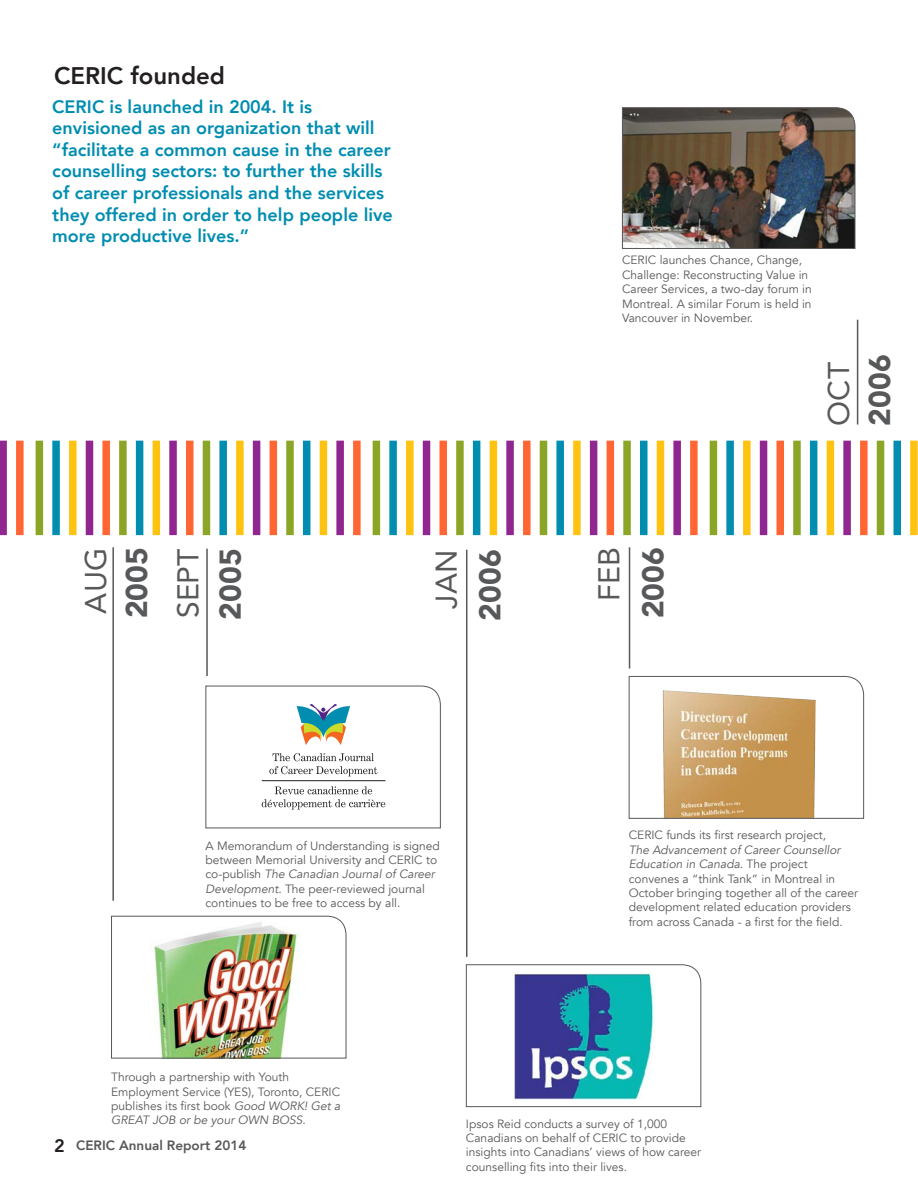
<style>
.page{position:relative;width:918px;height:1188px;background:#fff}
.page>*{position:absolute;margin:0;border:0;box-sizing:border-box;transform-origin:0 0}
.t1{font:900 30px "Avenir";color:#57585a}
.t2{font:30px "Avenir";color:#57585a}
.t3{font:800 24px "Avenir";color:#231f20}
.t4{font:800 18px/21.6px "Avenir";color:#008db0}
.t5{font:800 13.5px "Avenir";color:#57585a}
.t6{font:12px/14.4px "Avenir";color:#57585a}
.s1{font-style:italic}
.s2{font-size:18px;color:#231f20}
</style>
<div class="page">
<div style="left:270px;top:441px;width:7px;height:94px;background:#f63"></div>
<div style="left:253px;top:441px;width:7px;height:94px;background:#90268f"></div>
<div style="left:236px;top:441px;width:8px;height:94px;background:#fec210"></div>
<div style="left:219px;top:441px;width:8px;height:94px;background:#008db0"></div>
<div style="left:203px;top:441px;width:7px;height:94px;background:#8ba627"></div>
<div style="left:186px;top:441px;width:8px;height:94px;background:#f63"></div>
<div style="left:169px;top:441px;width:8px;height:94px;background:#90268f"></div>
<div style="left:153px;top:441px;width:7px;height:94px;background:#fec210"></div>
<div style="left:136px;top:441px;width:7px;height:94px;background:#008db0"></div>
<div style="left:119px;top:441px;width:8px;height:94px;background:#8ba627"></div>
<div style="left:102px;top:441px;width:8px;height:94px;background:#f63"></div>
<div style="left:86px;top:441px;width:7px;height:94px;background:#90268f"></div>
<div style="left:69px;top:441px;width:8px;height:94px;background:#fec210"></div>
<div style="left:52px;top:441px;width:8px;height:94px;background:#008db0"></div>
<div style="left:36px;top:441px;width:7px;height:94px;background:#8ba627"></div>
<div style="left:16px;top:441px;width:8px;height:94px;background:#f63"></div>
<div style="left:0;top:441px;width:7px;height:94px;background:#90268f"></div>
<div style="left:607px;top:441px;width:7px;height:94px;background:#f63"></div>
<div style="left:590px;top:441px;width:7px;height:94px;background:#90268f"></div>
<div style="left:573px;top:441px;width:8px;height:94px;background:#fec210"></div>
<div style="left:556px;top:441px;width:8px;height:94px;background:#008db0"></div>
<div style="left:540px;top:441px;width:7px;height:94px;background:#8ba627"></div>
<div style="left:523px;top:441px;width:8px;height:94px;background:#f63"></div>
<div style="left:506px;top:441px;width:8px;height:94px;background:#90268f"></div>
<div style="left:490px;top:441px;width:7px;height:94px;background:#fec210"></div>
<div style="left:473px;top:441px;width:7px;height:94px;background:#008db0"></div>
<div style="left:456px;top:441px;width:8px;height:94px;background:#8ba627"></div>
<div style="left:439px;top:441px;width:8px;height:94px;background:#f63"></div>
<div style="left:423px;top:441px;width:7px;height:94px;background:#90268f"></div>
<div style="left:406px;top:441px;width:8px;height:94px;background:#fec210"></div>
<div style="left:389px;top:441px;width:8px;height:94px;background:#008db0"></div>
<div style="left:373px;top:441px;width:7px;height:94px;background:#8ba627"></div>
<div style="left:353px;top:441px;width:8px;height:94px;background:#f63"></div>
<div style="left:336px;top:441px;width:8px;height:94px;background:#90268f"></div>
<div style="left:320px;top:441px;width:7px;height:94px;background:#fec210"></div>
<div style="left:303px;top:441px;width:7px;height:94px;background:#008db0"></div>
<div style="left:286px;top:441px;width:8px;height:94px;background:#8ba627"></div>
<div style="left:910px;top:441px;width:8px;height:94px;background:#fec210"></div>
<div style="left:893px;top:441px;width:8px;height:94px;background:#008db0"></div>
<div style="left:877px;top:441px;width:7px;height:94px;background:#8ba627"></div>
<div style="left:860px;top:441px;width:8px;height:94px;background:#f63"></div>
<div style="left:843px;top:441px;width:8px;height:94px;background:#90268f"></div>
<div style="left:827px;top:441px;width:7px;height:94px;background:#fec210"></div>
<div style="left:810px;top:441px;width:7px;height:94px;background:#008db0"></div>
<div style="left:793px;top:441px;width:8px;height:94px;background:#8ba627"></div>
<div style="left:777px;top:441px;width:7px;height:94px;background:#f63"></div>
<div style="left:760px;top:441px;width:7px;height:94px;background:#90268f"></div>
<div style="left:743px;top:441px;width:8px;height:94px;background:#fec210"></div>
<div style="left:726px;top:441px;width:8px;height:94px;background:#008db0"></div>
<div style="left:710px;top:441px;width:7px;height:94px;background:#8ba627"></div>
<div style="left:690px;top:441px;width:8px;height:94px;background:#f63"></div>
<div style="left:673px;top:441px;width:8px;height:94px;background:#90268f"></div>
<div style="left:657px;top:441px;width:7px;height:94px;background:#fec210"></div>
<div style="left:640px;top:441px;width:8px;height:94px;background:#008db0"></div>
<div style="left:623px;top:441px;width:8px;height:94px;background:#8ba627"></div>
<hr style="left:112px;top:547px;width:2px;height:354px;background:#57585a">
<img style="left:111px;top:915px;width:236px;height:144px">
<svg style="left:205px;top:685px;width:236px;height:144px"></svg>
<hr style="left:206px;top:549px;width:2px;height:127px;background:#57585a">
<svg style="left:466px;top:964px;width:236px;height:143px"></svg>
<hr style="left:466px;top:550px;width:1px;height:407px;background:#57585a">
<hr style="left:629px;top:547px;width:1px;height:122px;background:#57585a">
<svg style="left:628px;top:676px;width:236px;height:143px"></svg>
<hr style="left:857px;top:320px;width:1px;height:105px;background:#57585a">
<img style="left:622px;top:107px;width:234px;height:142px">
<p class="t3" style="left:54px;top:57px;width:173px">CERIC founded</p>
<p class="t4" style="left:52px;top:95px;width:342px">CERIC is launched in 2004. It is envisioned as an organization that will “facilitate a common cause in the career counselling sectors: to further the skills of career professionals and the services they offered in order to help people live more productive lives.”</p>
<p class="t6" style="left:622px;top:253px;width:191px">CERIC launches Chance, Change,<br>Challenge: Reconstructing Value in<br>Career Services, a two-day forum in<br>Montreal. A similar Forum is held in<br>Vancouver in November.</p>
<p class="t2" style="left:815px;top:426px;width:65px;rotate:-90deg">OCT</p>
<p class="t1" style="left:854px;top:426px;width:73px;rotate:-90deg">2006</p>
<p class="t2" style="left:72px;top:614px;width:67px;rotate:-90deg">AUG</p>
<p class="t1" style="left:111px;top:618px;width:73px;rotate:-90deg">2005</p>
<p class="t2" style="left:164px;top:618px;width:71px;rotate:-90deg">SEPT</p>
<p class="t1" style="left:205px;top:620px;width:73px;rotate:-90deg">2005</p>
<p class="t2" style="left:422px;top:609px;width:60px;rotate:-90deg">JAN</p>
<p class="t1" style="left:627px;top:618px;width:73px;rotate:-90deg">2006</p>
<p class="t2" style="left:585px;top:601px;width:55px;rotate:-90deg">FEB</p>
<p class="t1" style="left:464px;top:621px;width:73px;rotate:-90deg">2006</p>
<p class="t6" style="left:206px;top:838px;width:236px">A Memorandum of Understanding is signed between Memorial University and CERIC to co-publish <span class="s1">The Canadian Journal of Career Development</span>. The peer-reviewed journal continues to be free to access by all.</p>
<p class="t6" style="left:629px;top:828px;width:231px">CERIC funds its first research project,<br><span class="s1">The Advancement of Career Counsellor Education in Canada.</span> The project convenes a “think Tank” in Montreal in October bringing together all of the career development related education providers from across Canada - a first for the field.</p>
<p class="t6" style="left:111px;top:1070px;width:231px">Through a partnership with Youth Employment Service (YES), Toronto, CERIC publishes its first book <span class="s1">Good WORK! Get a GREAT JOB or be your OWN BOSS</span>.</p>
<p class="t5" style="left:54px;top:1135px;width:194px"><span class="s2">2</span> CERIC Annual Report 2014</p>
<p class="t6" style="left:466px;top:1117px;width:237px">Ipsos Reid conducts a survey of 1,000<br>Canadians on behalf of CERIC to provide insights into Canadians’ views of how career counselling fits into their lives.</p>
</div>
